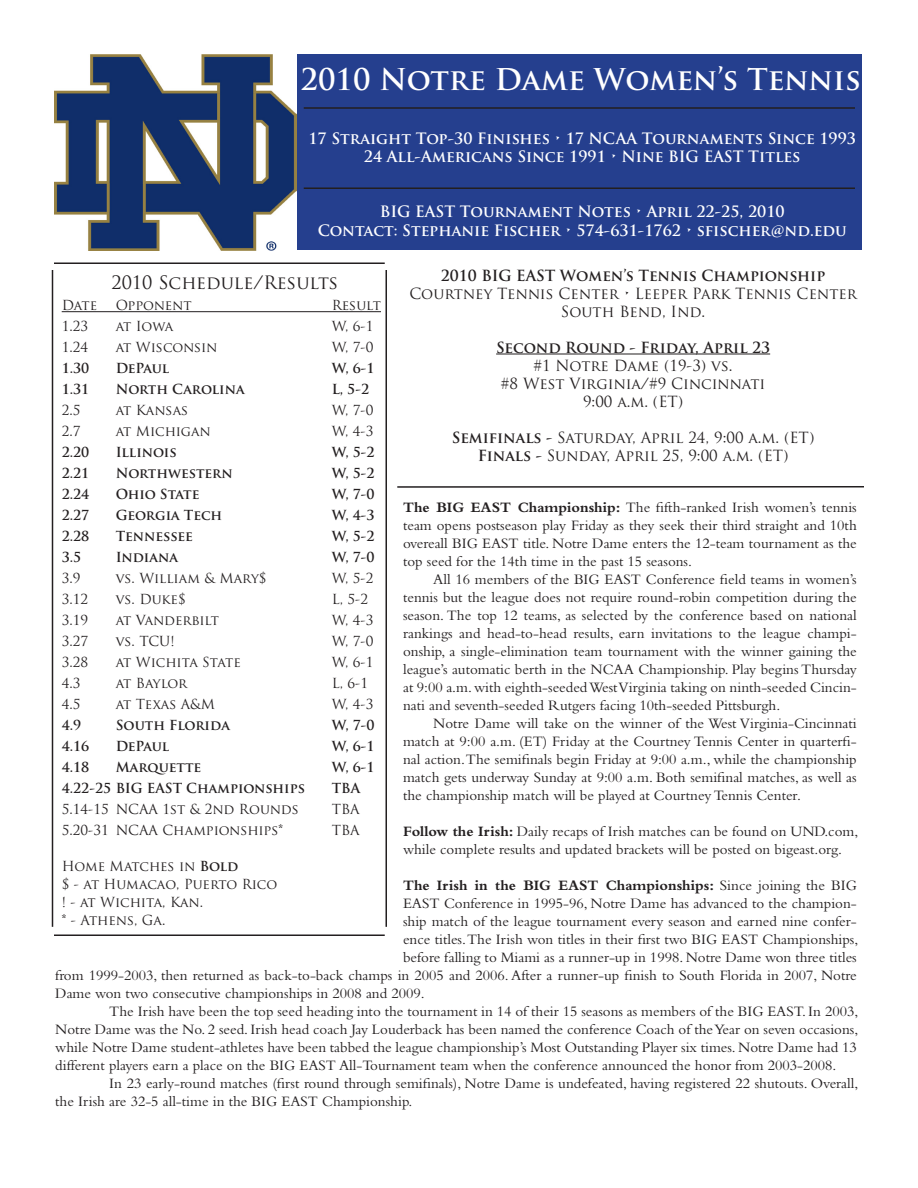
<style>
.page{position:relative;width:918px;height:1188px;background:#fff}
.page>*{position:absolute;margin:0;border:0;box-sizing:border-box;transform-origin:0 0}
.t1{font:700 29.25px "Trajan Pro";color:#fff}
.t2{font:18px "Trajan Pro";color:#231f20}
.t3{font:700 15.3px/18.3px "Trajan Pro";color:#fff;text-align:center}
.t4{font:15px/18px "Bembo";color:#231f20;text-align:justify}
.t5{font:15px "Trajan Pro";color:#231f20}
.t6{font:700 15px "Trajan Pro";color:#231f20}
.t7{font:700 15px "Bembo";color:#231f20}
.t8{font:13.5px "Trajan Pro";color:#231f20}
.t9{font:700 13.5px "Trajan Pro";color:#231f20}
.t10{font:13.5px "Trajan Pro";letter-spacing:-.02em;color:#231f20}
.t11{font:13.5px "Trajan Pro";letter-spacing:-.025em;color:#231f20}
.s1{font-weight:700}
.s2{font-weight:400}
</style>
<div class="page">
<div style="left:54px;top:54px;width:807px;height:195px;background:#253f8e"></div>
<hr style="left:62px;top:311px;width:319px;height:1px;background:#231f20">
<img style="left:54px;top:54px;width:243px;height:197px">
<hr style="left:54px;top:262px;width:331px;height:2px;background:#231f20">
<hr style="left:54px;top:934px;width:331px;height:2px;background:#231f20">
<hr style="left:496px;top:354px;width:274px;height:1px;background:#231f20">
<hr style="left:397px;top:486px;width:467px;height:2px;background:#231f20">
<hr style="left:52px;top:270px;width:1px;height:657px;background:#231f20">
<hr style="left:304px;top:107px;width:551px;height:2px;background:#231f20">
<hr style="left:304px;top:188px;width:551px;height:1px;background:#231f20">
<hr style="left:386px;top:270px;width:1px;height:657px;background:#231f20">
<p class="t1" style="left:301px;top:62px;width:562px">2010 Notre Dame Women’s Tennis</p>
<p class="t3" style="left:308px;top:129px;width:549px">17 Straight Top-30 Finishes • 17 NCAA Tournaments Since 1993<br>24 All-Americans Since 1991 • Nine BIG EAST Titles</p>
<p class="t3" style="left:380px;top:203px;width:406px">BIG EAST Tournament Notes • April 22-25, 2010</p>
<p class="t3" style="left:318px;top:221px;width:531px">Contact: Stephanie Fischer • 574-631-1762 • sfischer@nd.edu</p>
<p class="t6" style="left:441px;top:266px;width:386px">2010 BIG EAST Women’s Tennis Championship</p>
<p class="t5" style="left:409px;top:284px;width:449px">Courtney Tennis Center • Leeper Park Tennis Center</p>
<p class="t5" style="left:561px;top:302px;width:146px">South Bend, Ind.</p>
<p class="t6" style="left:496px;top:338px;width:276px">Second Round - Friday, April 23</p>
<p class="t5" style="left:534px;top:356px;width:201px">#1 Notre Dame (19-3) vs.</p>
<p class="t5" style="left:501px;top:374px;width:266px">#8 West Virginia/#9 Cincinnati</p>
<p class="t5" style="left:583px;top:392px;width:102px">9:00 a.m. (ET)</p>
<p class="t5" style="left:452px;top:428px;width:364px"><span class="s1">Semifinals -</span> Saturday, April 24, 9:00 a.m. (ET)</p>
<p class="t5" style="left:478px;top:446px;width:312px"><span class="s1">Finals -</span> Sunday, April 25, 9:00 a.m. (ET)</p>
<p class="t4" style="left:403px;top:498px;width:455px"><span class="s1">The BIG EAST Championship:</span> The fifth-ranked Irish women’s tennis team opens postseason play Friday as they seek their third straight and 10th overeall BIG EAST title. Notre Dame enters the 12-team tournament as the top seed for the 14th time in the past 15 seasons.</p>
<p class="t4" style="left:403px;top:570px;width:455px;text-indent:30px">All 16 members of the BIG EAST Conference field teams in women’s tennis but the league does not require round-robin competition during the season. The top 12 teams, as selected by the conference based on national rankings and head-to-head results, earn invitations to the league champi&shy;onship, a single-elimination team tournament with the winner gaining the league’s automatic berth in the NCAA Championship. Play begins Thursday at 9:00 a.m. with eighth-seeded West Virginia taking on ninth-seeded Cincin&shy;nati and seventh-seeded Rutgers facing 10th-seeded Pittsburgh.</p>
<p class="t4" style="left:403px;top:714px;width:455px;text-indent:30px">Notre Dame will take on the winner of the West Virginia-Cincinnati match at 9:00 a.m. (ET) Friday at the Courtney Tennis Center in quarterfi&shy;nal action. The semifinals begin Friday at 9:00 a.m., while the championship match gets underway Sunday at 9:00 a.m. Both semifinal matches, as well as the championship match will be played at Courtney Tennis Center.</p>
<p class="t4" style="left:403px;top:822px;width:457px"><span class="s1">Follow the Irish:</span> Daily recaps of Irish matches can be found on UND.com, while complete results and updated brackets will be posted on bigeast.org.</p>
<p class="t7" style="left:403px;top:877px;width:455px">The Irish in the BIG EAST Championships: <span class="s2">Since joining the BIG</span></p>
<p class="t4" style="left:403px;top:894px;width:455px">EAST Conference in 1995-96, Notre Dame has advanced to the champion-</p>
<p class="t4" style="left:403px;top:912px;width:455px">ship match of the league tournament every season and earned nine confer-</p>
<p class="t4" style="left:403px;top:930px;width:457px">ence titles. The Irish won titles in their first two BIG EAST Championships,</p>
<p class="t4" style="left:403px;top:948px;width:455px">before falling to Miami as a runner-up in 1998. Notre Dame won three titles</p>
<p class="t4" style="left:55px;top:966px;width:803px">from 1999-2003, then returned as back-to-back champs in 2005 and 2006. After a runner-up finish to South Florida in 2007, Notre</p>
<p class="t4" style="left:55px;top:984px;width:371px">Dame won two consecutive championships in 2008 and 2009.</p>
<p class="t4" style="left:55px;top:1002px;width:805px;text-indent:54px">The Irish have been the top seed heading into the tournament in 14 of their 15 seasons as members of the BIG EAST. In 2003, Notre Dame was the No. 2 seed. Irish head coach Jay Louderback has been named the conference Coach of the Year on seven occasions, while Notre Dame student-athletes have been tabbed the league championship’s Most Outstanding Player six times. Notre Dame had 13 different players earn a place on the BIG EAST All-Tournament team when the conference announced the honor from 2003-2008.</p>
<p class="t4" style="left:55px;top:1074px;width:805px;text-indent:54px">In 23 early-round matches (first round through semifinals), Notre Dame is undefeated, having registered 22 shutouts. Overall, the Irish are 32-5 all-time in the BIG EAST Championship.</p>
<p class="t2" style="left:111px;top:271px;width:228px">2010 Schedule/Results</p>
<p class="t8" style="left:62px;top:297px;width:37px">Date</p>
<p class="t8" style="left:116px;top:297px;width:77px">Opponent</p>
<p class="t8" style="left:332px;top:297px;width:51px">Result</p>
<p class="t8" style="left:62px;top:318px;width:28px">1.23</p>
<p class="t8" style="left:116px;top:318px;width:59px">at Iowa</p>
<p class="t8" style="left:332px;top:318px;width:43px">W, 6-1</p>
<p class="t8" style="left:62px;top:339px;width:28px">1.24</p>
<p class="t8" style="left:116px;top:339px;width:103px">at Wisconsin</p>
<p class="t8" style="left:332px;top:339px;width:43px">W, 7-0</p>
<p class="t9" style="left:62px;top:360px;width:29px">1.30</p>
<p class="t9" style="left:116px;top:360px;width:55px">DePaul</p>
<p class="t9" style="left:332px;top:360px;width:44px">W, 6-1</p>
<p class="t9" style="left:62px;top:381px;width:29px">1.31</p>
<p class="t9" style="left:116px;top:381px;width:130px">North Carolina</p>
<p class="t9" style="left:332px;top:381px;width:39px">L, 5-2</p>
<p class="t8" style="left:62px;top:402px;width:20px">2.5</p>
<p class="t8" style="left:116px;top:402px;width:74px">at Kansas</p>
<p class="t8" style="left:332px;top:402px;width:43px">W, 7-0</p>
<p class="t8" style="left:62px;top:423px;width:20px">2.7</p>
<p class="t8" style="left:116px;top:423px;width:97px">at Michigan</p>
<p class="t8" style="left:332px;top:423px;width:43px">W, 4-3</p>
<p class="t9" style="left:62px;top:444px;width:29px">2.20</p>
<p class="t9" style="left:116px;top:444px;width:62px">Illinois</p>
<p class="t9" style="left:332px;top:444px;width:44px">W, 5-2</p>
<p class="t9" style="left:62px;top:465px;width:29px">2.21</p>
<p class="t9" style="left:116px;top:465px;width:119px">Northwestern</p>
<p class="t9" style="left:332px;top:465px;width:44px">W, 5-2</p>
<p class="t9" style="left:62px;top:486px;width:29px">2.24</p>
<p class="t9" style="left:116px;top:486px;width:85px">Ohio State</p>
<p class="t9" style="left:332px;top:486px;width:44px">W, 7-0</p>
<p class="t9" style="left:62px;top:507px;width:29px">2.27</p>
<p class="t9" style="left:116px;top:507px;width:108px">Georgia Tech</p>
<p class="t9" style="left:332px;top:507px;width:44px">W, 4-3</p>
<p class="t9" style="left:62px;top:528px;width:29px">2.28</p>
<p class="t9" style="left:116px;top:528px;width:79px">Tennessee</p>
<p class="t9" style="left:332px;top:528px;width:44px">W, 5-2</p>
<p class="t9" style="left:62px;top:549px;width:21px">3.5</p>
<p class="t9" style="left:116px;top:549px;width:64px">Indiana</p>
<p class="t9" style="left:332px;top:549px;width:44px">W, 7-0</p>
<p class="t8" style="left:62px;top:570px;width:20px">3.9</p>
<p class="t8" style="left:116px;top:570px;width:152px">vs. William &amp; Mary$</p>
<p class="t8" style="left:332px;top:570px;width:43px">W, 5-2</p>
<p class="t8" style="left:62px;top:591px;width:28px">3.12</p>
<p class="t8" style="left:116px;top:591px;width:72px">vs. Duke$</p>
<p class="t8" style="left:332px;top:591px;width:38px">L, 5-2</p>
<p class="t8" style="left:62px;top:612px;width:28px">3.19</p>
<p class="t10" style="left:116px;top:612px;width:105px">at Vanderbilt</p>
<p class="t8" style="left:332px;top:612px;width:43px">W, 4-3</p>
<p class="t8" style="left:62px;top:633px;width:28px">3.27</p>
<p class="t8" style="left:116px;top:633px;width:61px">vs. TCU!</p>
<p class="t8" style="left:332px;top:633px;width:43px">W, 7-0</p>
<p class="t8" style="left:62px;top:654px;width:28px">3.28</p>
<p class="t8" style="left:116px;top:654px;width:127px">at Wichita State</p>
<p class="t8" style="left:332px;top:654px;width:43px">W, 6-1</p>
<p class="t8" style="left:62px;top:675px;width:20px">4.3</p>
<p class="t11" style="left:116px;top:675px;width:73px">at Baylor</p>
<p class="t8" style="left:332px;top:675px;width:38px">L, 6-1</p>
<p class="t8" style="left:62px;top:696px;width:20px">4.5</p>
<p class="t8" style="left:116px;top:696px;width:101px">at Texas A&amp;M</p>
<p class="t8" style="left:332px;top:696px;width:43px">W, 4-3</p>
<p class="t9" style="left:62px;top:717px;width:21px">4.9</p>
<p class="t9" style="left:116px;top:717px;width:116px">South Florida</p>
<p class="t9" style="left:332px;top:717px;width:44px">W, 7-0</p>
<p class="t9" style="left:62px;top:738px;width:29px">4.16</p>
<p class="t9" style="left:116px;top:738px;width:55px">DePaul</p>
<p class="t9" style="left:332px;top:738px;width:44px">W, 6-1</p>
<p class="t9" style="left:62px;top:759px;width:29px">4.18</p>
<p class="t9" style="left:116px;top:759px;width:87px">Marquette</p>
<p class="t9" style="left:332px;top:759px;width:44px">W, 6-1</p>
<p class="t9" style="left:62px;top:780px;width:245px">4.22-25 BIG EAST Championships</p>
<p class="t9" style="left:332px;top:780px;width:30px">TBA</p>
<p class="t8" style="left:62px;top:801px;width:239px">5.14-15 NCAA 1st &amp; 2nd Rounds</p>
<p class="t8" style="left:332px;top:801px;width:29px">TBA</p>
<p class="t8" style="left:62px;top:822px;width:223px">5.20-31 NCAA Championships*</p>
<p class="t8" style="left:332px;top:822px;width:29px">TBA</p>
<p class="t8" style="left:62px;top:858px;width:178px">Home Matches in <span class="s1">Bold</span></p>
<p class="t8" style="left:62px;top:876px;width:217px">$ - at Humacao, Puerto Rico</p>
<p class="t8" style="left:62px;top:894px;width:143px">! - at Wichita, Kan.</p>
<p class="t8" style="left:62px;top:912px;width:105px">* - Athens, Ga.</p>
</div>
